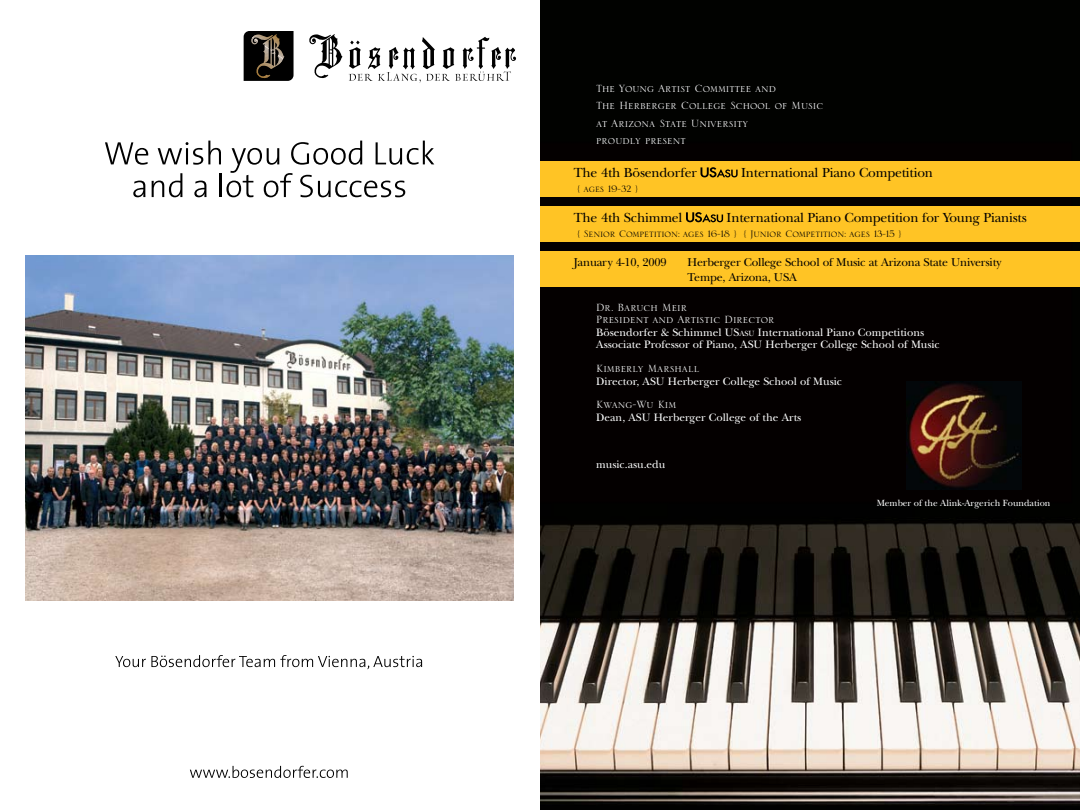
<style>
.page{position:relative;width:1080px;height:810px;background:#fff}
.page>*{position:absolute;margin:0;border:0;box-sizing:border-box;transform-origin:0 0}
.t1{font:13.75px/17.5px "Serlio LH";color:#fff}
.t2{font:13.75px "New Baskerville";letter-spacing:-.015em;color:#000}
.t3{font:12.5px "Serlio LH";letter-spacing:-.015em;color:#000}
.t4{font:11.88px/15px "New Baskerville";letter-spacing:-.015em;color:#000}
.t5{font:11.25px/12.5px "New Baskerville";color:#fff}
.t6{font:9.38px "New Baskerville";color:#fff}
.s1{font-style:inherit}
.s2{font-size:7.88px}
</style>
<div class="page">
<img style="left:540px;top:0;width:540px;height:810px">
<div style="left:540px;top:161px;width:540px;height:36px;background:#ffc425"></div>
<svg style="left:701px;top:167px;width:37px;height:10px"></svg>
<div style="left:540px;top:251px;width:540px;height:36px;background:#ffc425"></div>
<div style="left:540px;top:206px;width:540px;height:36px;background:#ffc425"></div>
<svg style="left:686px;top:212px;width:37px;height:10px"></svg>
<img style="left:906px;top:382px;width:115px;height:107px">
<img style="left:25px;top:256px;width:489px;height:344px">
<svg style="left:190px;top:766px;width:158px;height:12px"></svg>
<svg style="left:244px;top:31px;width:50px;height:50px"></svg>
<svg style="left:309px;top:34px;width:207px;height:49px"></svg>
<svg style="left:105px;top:141px;width:329px;height:56px"></svg>
<svg style="left:115px;top:655px;width:307px;height:14px"></svg>
<p class="t1" style="left:596px;top:79px;width:229px">The Young Artist Committee and<br>The Herberger College School of Music at Arizona State University<br>proudly present</p>
<p class="t2" style="left:574px;top:165px;width:125px">The 4th Bösendorfer</p>
<p class="t2" style="left:741px;top:165px;width:194px">International Piano Competition</p>
<p class="t3" style="left:578px;top:183px;width:62px">{ ages 19-32 }</p>
<p class="t2" style="left:574px;top:209px;width:110px">The 4th Schimmel</p>
<p class="t2" style="left:727px;top:209px;width:302px">International Piano Competition for Young Pianists</p>
<p class="t3" style="left:578px;top:228px;width:325px">{ Senior Competition: ages 16-18 } { Junior Competition: ages 13-15 }</p>
<p class="t4" style="left:574px;top:255px;width:94px">January 4-10, 2009</p>
<p class="t4" style="left:688px;top:255px;width:315px">Herberger College School of Music at Arizona State University<br>Tempe, Arizona, USA</p>
<p class="t1" style="left:596px;top:301px;width:180px;line-height:12.5px">Dr. Baruch Meir<br>President and Artistic Director</p>
<p class="t5" style="left:596px;top:326px;width:345px">Bösendorfer &amp; Schimmel <span class="s1">US</span><span class="s2">ASU</span> International Piano Competitions<br>Associate Professor of Piano, ASU Herberger College School of Music</p>
<p class="t1" style="left:596px;top:360px;width:105px">Kimberly Marshall</p>
<p class="t5" style="left:596px;top:375px;width:247px">Director, ASU Herberger College School of Music</p>
<p class="t1" style="left:596px;top:396px;width:82px">Kwang-Wu Kim</p>
<p class="t5" style="left:596px;top:411px;width:207px">Dean, ASU Herberger College of the Arts</p>
<p class="t5" style="left:596px;top:458px;width:71px">music.asu.edu</p>
<p class="t6" style="left:877px;top:498px;width:175px">Member of the Alink-Argerich Foundation</p>
</div>
